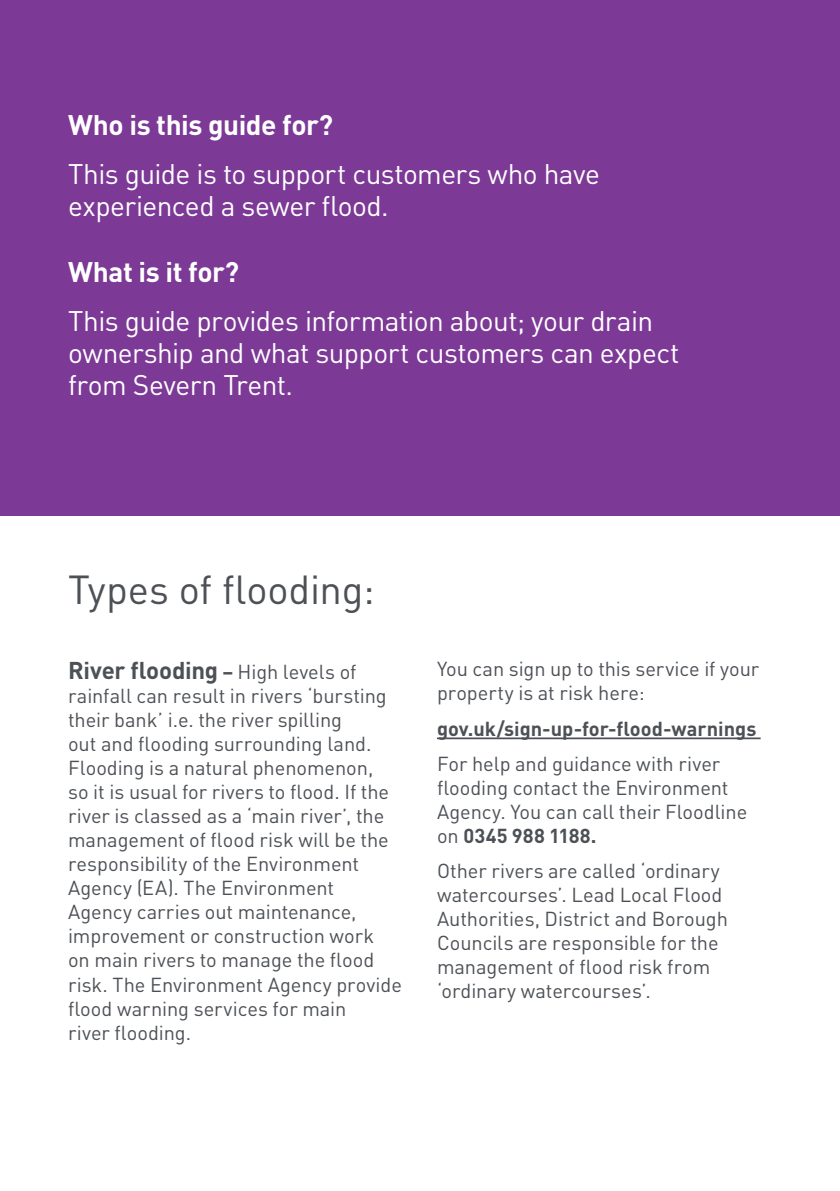
<style>
.page{position:relative;width:840px;height:1191px;background:#fff}
.page>*{position:absolute;margin:0;border:0;box-sizing:border-box;transform-origin:0 0}
.t1{font:40px "DINOT";letter-spacing:-.005em;color:#4d5156}
.t2{font:28px/32px "DINOT";letter-spacing:-.02em;color:#fff}
.t3{font:700 28px "DINOT";letter-spacing:-.015em;color:#fff}
.t4{font:700 24px "DINOT";letter-spacing:-.01em;color:#4d5156}
.t5{font:20px/24px "DINOT";letter-spacing:-.005em;color:#4d5156}
.t6{font:700 20px "DINOT";color:#4d5156}
.s1{font-size:20px}
.s2{font-weight:400;font-size:20px}
.s3{font-weight:700}
</style>
<div class="page">
<div style="left:0;top:0;width:839px;height:515px;background:#7c3996"></div>
<hr style="left:437px;top:737px;width:323px;height:2px;background:#4d5156">
<h2 class="t3" style="left:68px;top:106px;width:266px">Who is this guide for?</h2>
<h2 class="t2" style="left:68px;top:157px;width:533px">This guide is to support customers who have experienced a sewer flood.</h2>
<h2 class="t3" style="left:68px;top:253px;width:173px">What is it for?</h2>
<h2 class="t2" style="left:68px;top:304px;width:612px">This guide provides information about; your drain ownership and what support customers can expect from Severn Trent.</h2>
<h1 class="t1" style="left:68px;top:565px;width:308px">Types of flooding:</h1>
<p class="t4" style="left:68px;top:655px;width:289px">River flooding <span class="s1">–</span> <span class="s2">High levels of</span></p>
<p class="t5" style="left:68px;top:684px;width:335px">rainfall can result in rivers ‘bursting their bank’ i.e. the river spilling<br>out and flooding surrounding land.<br>Flooding is a natural phenomenon,<br>so it is usual for rivers to flood. If the river is classed as a ‘main river’, the management of flood risk will be the responsibility of the Environment Agency (EA). The Environment Agency carries out maintenance, improvement or construction work<br>on main rivers to manage the flood risk. The Environment Agency provide flood warning services for main<br>river flooding.</p>
<p class="t5" style="left:437px;top:657px;width:323px">You can sign up to this service if your property is at risk here:</p>
<p class="t6" style="left:437px;top:715px;width:321px">gov.uk/sign-up-for-flood-warnings</p>
<p class="t5" style="left:437px;top:751px;width:311px">For help and guidance with river flooding contact the Environment<br>Agency. You can call their Floodline on <span class="s3">0345 988 1188.</span></p>
<p class="t5" style="left:437px;top:859px;width:292px">Other rivers are called ‘ordinary watercourses’. Lead Local Flood<br>Authorities, District and Borough<br>Councils are responsible for the management of flood risk from ‘ordinary watercourses’.</p>
</div>
